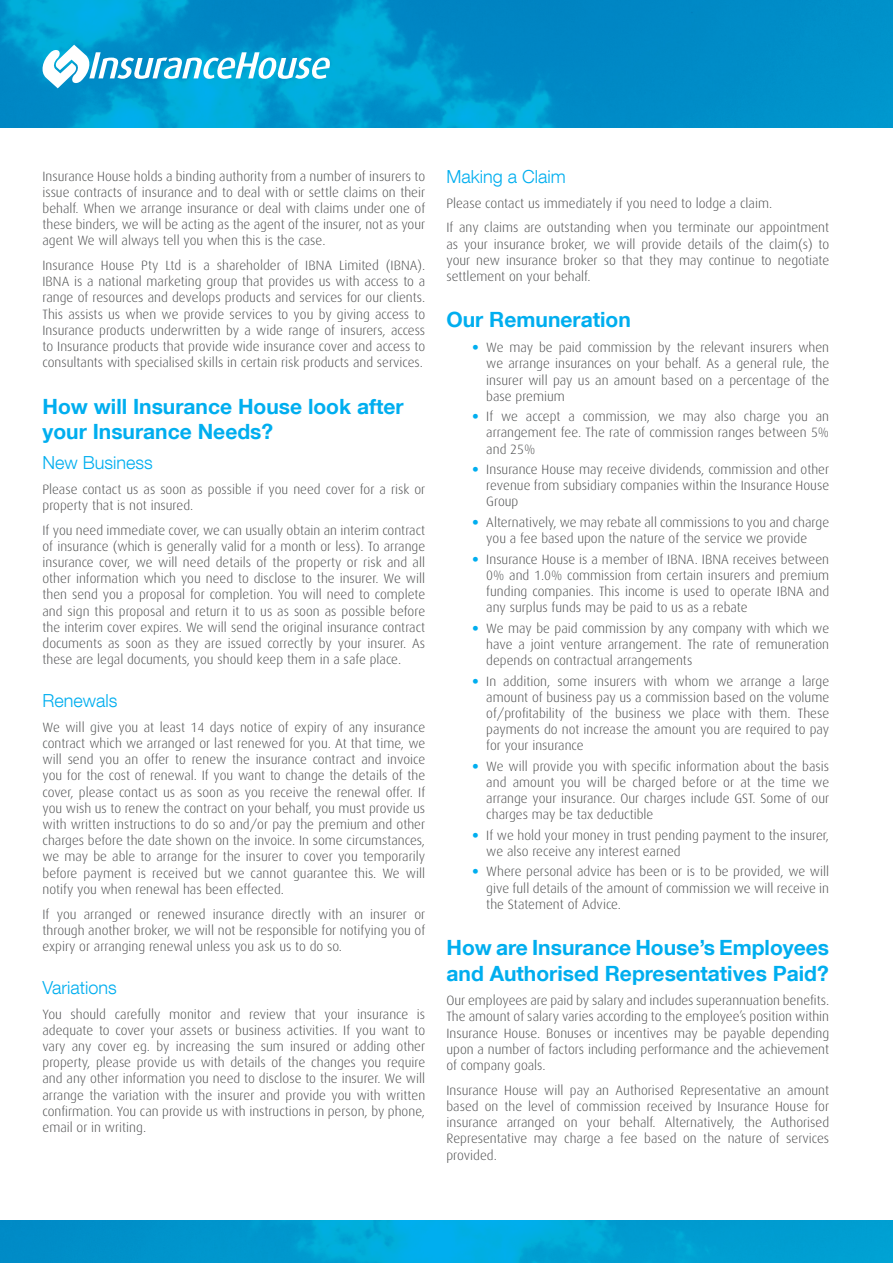
<style>
.page{position:relative;width:893px;height:1263px;background:#fff}
.page>*{position:absolute;margin:0;border:0;box-sizing:border-box;transform-origin:0 0}
.Body_headings{font:700 21px/25.2px "Helvetica Neue LT Com";color:#00aeef}
.sub_body_headings{font:300 18px "Helvetica Neue LT Com";color:#00aeef}
.Body{font:300 13.5px/16.2px "Dax";color:#4b4c4d;text-align:justify}
.s1{font-family:"Helvetica Neue LT Com";color:#00aeef}
</style>
<div class="page">
<svg style="left:0;top:0;width:893px;height:128px;background:#0093cb"></svg>
<svg style="left:0;top:1220px;width:893px;height:43px;background:#009ed3"></svg>
<svg style="left:43px;top:45px;width:287px;height:43px"></svg>
<p class="Body" style="left:43px;top:168px;width:384px">Insurance House holds a binding authority from a number of insurers to issue contracts of insurance and to deal with or settle claims on their behalf. When we arrange insurance or deal with claims under one of these binders, we will be acting as the agent of the insurer, not as your agent We will always tell you when this is the case.</p>
<p class="Body" style="left:43px;top:257px;width:384px">Insurance House Pty Ltd is a shareholder of IBNA Limited (IBNA).<br>IBNA is a national marketing group that provides us with access to a range of resources and develops products and services for our clients.<br>This assists us when we provide services to you by giving access to Insurance products underwritten by a wide range of insurers, access to Insurance products that provide wide insurance cover and access to consultants with specialised skills in certain risk products and services.</p>
<p class="Body_headings" style="left:43px;top:393px;width:363px">How will Insurance House look after your Insurance Needs?</p>
<p class="sub_body_headings" style="left:43px;top:452px;width:112px">New Business</p>
<p class="Body" style="left:43px;top:481px;width:384px">Please contact us as soon as possible if you need cover for a risk or property that is not insured.</p>
<p class="Body" style="left:43px;top:522px;width:384px">If you need immediate cover, we can usually obtain an interim contract of insurance (which is generally valid for a month or less). To arrange insurance cover, we will need details of the property or risk and all other information which you need to disclose to the insurer. We will then send you a proposal for completion. You will need to complete and sign this proposal and return it to us as soon as possible before the interim cover expires. We will send the original insurance contract documents as soon as they are issued correctly by your insurer. As these are legal documents, you should keep them in a safe place.</p>
<p class="sub_body_headings" style="left:43px;top:690px;width:77px">Renewals</p>
<p class="Body" style="left:43px;top:719px;width:384px">We will give you at least 14 days notice of expiry of any insurance contract which we arranged or last renewed for you. At that time, we will send you an offer to renew the insurance contract and invoice you for the cost of renewal. If you want to change the details of the cover, please contact us as soon as you receive the renewal offer. If you wish us to renew the contract on your behalf, you must provide us with written instructions to do so and/or pay the premium and other charges before the date shown on the invoice. In some circumstances, we may be able to arrange for the insurer to cover you temporarily before payment is received but we cannot guarantee this. We will notify you when renewal has been effected.</p>
<p class="Body" style="left:43px;top:906px;width:384px">If you arranged or renewed insurance directly with an insurer or through another broker, we will not be responsible for notifying you of expiry or arranging renewal unless you ask us to do so.</p>
<p class="sub_body_headings" style="left:43px;top:976px;width:76px">Variations</p>
<p class="Body" style="left:43px;top:1006px;width:384px">You should carefully monitor and review that your insurance is adequate to cover your assets or business activities. If you want to vary any cover eg. by increasing the sum insured or adding other property, please provide us with details of the changes you require and any other information you need to disclose to the insurer. We will arrange the variation with the insurer and provide you with written confirmation. You can provide us with instructions in person, by phone, email or in writing.</p>
<p class="sub_body_headings" style="left:446px;top:166px;width:121px">Making a Claim</p>
<p class="Body" style="left:446px;top:195px;width:327px">Please contact us immediately if you need to lodge a claim.</p>
<p class="Body" style="left:446px;top:220px;width:384px">If any claims are outstanding when you terminate our appointment as your insurance broker, we will provide details of the claim(s) to your new insurance broker so that they may continue to negotiate settlement on your behalf.</p>
<p class="Body_headings" style="left:446px;top:307px;width:186px">Our Remuneration</p>
<p class="Body" style="left:486px;top:339px;width:344px;text-indent:-14px"><span class="s1">•</span> We may be paid commission by the relevant insurers when we arrange insurances on your behalf. As a general rule, the insurer will pay us an amount based on a percentage of the base premium</p>
<p class="Body" style="left:486px;top:409px;width:344px;text-indent:-14px"><span class="s1">•</span> If we accept a commission, we may also charge you an arrangement fee. The rate of commission ranges between 5% and 25%</p>
<p class="Body" style="left:486px;top:461px;width:344px;text-indent:-14px"><span class="s1">•</span> Insurance House may receive dividends, commission and other revenue from subsidiary companies within the Insurance House Group</p>
<p class="Body" style="left:472px;top:514px;width:359px;text-align:center"><span class="s1">•</span> Alternatively, we may rebate all commissions to you and charge you a fee based upon the nature of the service we provide</p>
<p class="Body" style="left:486px;top:551px;width:344px;text-indent:-14px"><span class="s1">•</span> Insurance House is a member of IBNA. IBNA receives between 0% and 1.0% commission from certain insurers and premium funding companies. This income is used to operate IBNA and any surplus funds may be paid to us as a rebate</p>
<p class="Body" style="left:486px;top:620px;width:344px;text-indent:-14px"><span class="s1">•</span> We may be paid commission by any company with which we have a joint venture arrangement. The rate of remuneration depends on contractual arrangements</p>
<p class="Body" style="left:486px;top:673px;width:344px;text-indent:-14px"><span class="s1">•</span> In addition, some insurers with whom we arrange a large amount of business pay us a commission based on the volume of/profitability of the business we place with them. These payments do not increase the amount you are required to pay for your insurance</p>
<p class="Body" style="left:486px;top:758px;width:344px;text-indent:-14px"><span class="s1">•</span> We will provide you with specific information about the basis and amount you will be charged before or at the time we arrange your insurance. Our charges include GST. Some of our charges may be tax deductible</p>
<p class="Body" style="left:486px;top:827px;width:344px;text-indent:-14px"><span class="s1">•</span> If we hold your money in trust pending payment to the insurer, we also receive any interest earned</p>
<p class="Body" style="left:486px;top:864px;width:344px;text-indent:-14px"><span class="s1">•</span> Where personal advice has been or is to be provided, we will give full details of the amount of commission we will receive in the Statement of Advice.</p>
<p class="Body_headings" style="left:446px;top:935px;width:384px">How are Insurance House’s Employees and Authorised Representatives Paid?</p>
<p class="Body" style="left:446px;top:993px;width:384px">Our employees are paid by salary and includes superannuation benefits.<br>The amount of salary varies according to the employee’s position within Insurance House. Bonuses or incentives may be payable depending upon a number of factors including performance and the achievement of company goals.</p>
<p class="Body" style="left:446px;top:1082px;width:384px">Insurance House will pay an Authorised Representative an amount based on the level of commission received by Insurance House for insurance arranged on your behalf. Alternatively, the Authorised Representative may charge a fee based on the nature of services provided.</p>
</div>
